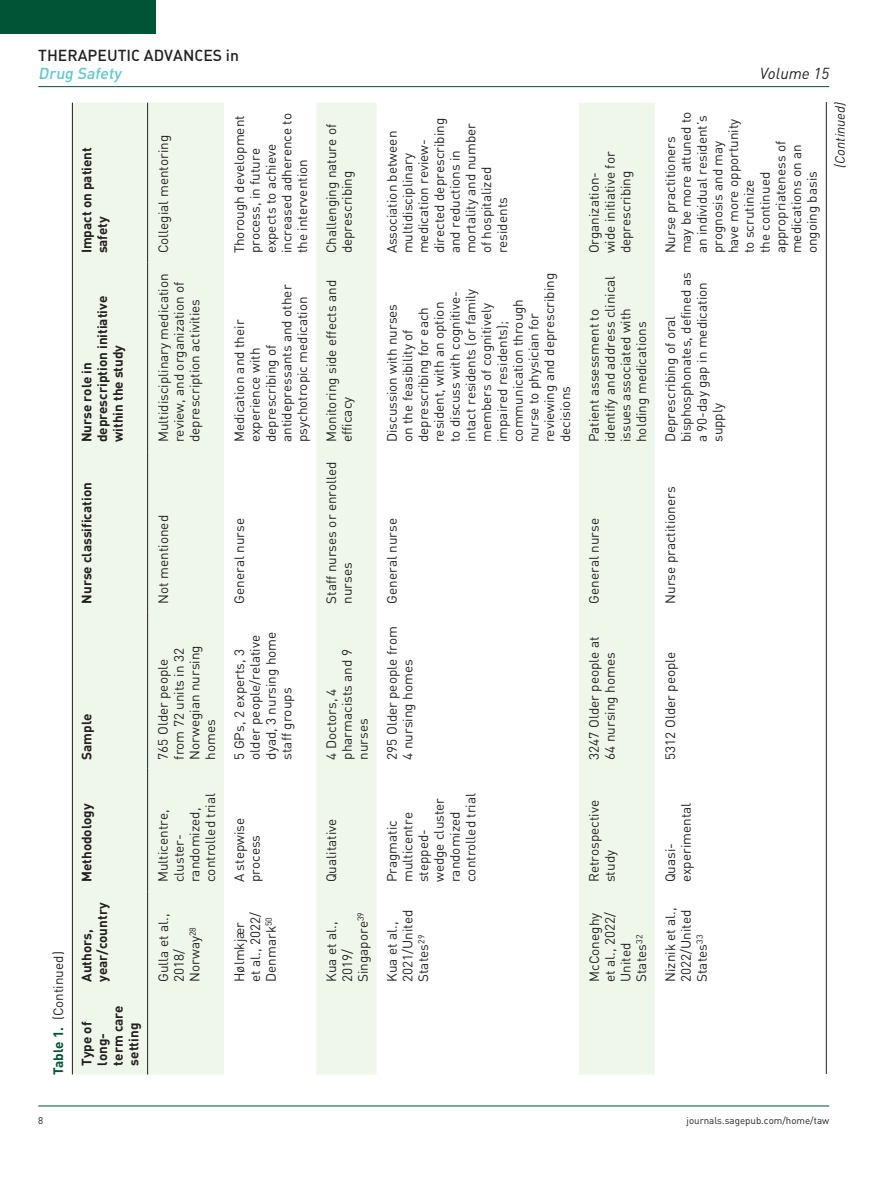
<style>
.page{position:relative;width:893px;height:1191px;background:#fff}
.page>*{position:absolute;margin:0;border:0;box-sizing:border-box;transform-origin:0 0}
.t1{font:15.75px "DIN Medium Alternate";color:#231f20}
.t2{font:italic 15.75px "DIN Medium Alternate";color:#60c7cc}
.t3{font:italic 15.75px "DIN";color:#231f20}
.t4{font:13.5px/15.8px "DIN";color:#231f20}
.t5{font:700 13.5px/15.8px "DIN";color:#231f20}
.t6{font:italic 13.5px "DIN";color:#231f20}
.t7{font:9.75px "DIN";color:#231f20}
.s1{font-weight:700;color:#015436}
</style>
<div class="page">
<hr style="left:38px;top:1105px;width:791px;height:1px;background:#015436">
<div style="left:0;top:0;width:155px;height:34px;background:#015436"></div>
<hr style="left:38px;top:86px;width:791px;height:1px;background:#015436">
<div style="left:73px;top:103px;width:151px;height:971px;background:#eff7ea"></div>
<svg style="left:316px;top:103px;width:510px;height:971px"></svg>
<hr style="left:147px;top:991px;width:1px;height:83px;background:#231f20">
<hr style="left:147px;top:891px;width:1px;height:100px;background:#231f20">
<hr style="left:147px;top:768px;width:1px;height:123px;background:#231f20">
<hr style="left:147px;top:613px;width:1px;height:155px;background:#231f20">
<hr style="left:147px;top:451px;width:1px;height:162px;background:#231f20">
<hr style="left:147px;top:262px;width:1px;height:189px;background:#231f20">
<hr style="left:147px;top:103px;width:1px;height:159px;background:#231f20">
<hr style="left:826px;top:102px;width:1px;height:972px;background:#231f20">
<hr style="left:72px;top:103px;width:1px;height:971px;background:#231f20">
<p class="t1" style="left:38px;top:45px;width:202px">THERAPEUTIC ADVANCES IN</p>
<p class="t2" style="left:38px;top:63px;width:84px">Drug Safety</p>
<p class="t5" style="left:78px;top:253px;width:108px;rotate:-90deg">Impact on patient safety</p>
<p class="t5" style="left:78px;top:442px;width:148px;rotate:-90deg">Nurse role in deprescription initiative within the study</p>
<p class="t5" style="left:78px;top:604px;width:123px;rotate:-90deg">Nurse classification</p>
<p class="t4" style="left:155px;top:253px;width:120px;rotate:-90deg">Collegial mentoring</p>
<p class="t4" style="left:155px;top:442px;width:170px;rotate:-90deg">Multidisciplinary medication review, and organization of deprescription activities</p>
<p class="t4" style="left:155px;top:604px;width:90px;rotate:-90deg">Not mentioned</p>
<p class="t4" style="left:50px;top:1074px;width:125px;rotate:-90deg"><span class="s1">Table 1.</span> (Continued)</p>
<p class="t5" style="left:78px;top:759px;width:48px;rotate:-90deg">Sample</p>
<p class="t5" style="left:78px;top:882px;width:80px;rotate:-90deg">Methodology</p>
<p class="t5" style="left:78px;top:982px;width:81px;rotate:-90deg">Authors, year/country</p>
<p class="t5" style="left:78px;top:1065px;width:61px;rotate:-90deg">Type of long&shy;term care setting</p>
<p class="t4" style="left:155px;top:759px;width:116px;rotate:-90deg">765 Older people from 72 units in 32<br>Norwegian nursing homes</p>
<p class="t4" style="left:155px;top:882px;width:91px;rotate:-90deg">Multicentre, cluster&shy;randomized, controlled trial</p>
<p class="t4" style="left:155px;top:982px;width:70px;rotate:-90deg">Gulla et al.,<br>2018/<br>Norway<sup>28</sup></p>
<p class="t4" style="left:231px;top:253px;width:142px;rotate:-90deg">Thorough development process, in future expects to achieve increased adherence to the intervention</p>
<p class="t4" style="left:231px;top:442px;width:159px;rotate:-90deg">Medication and their experience with deprescribing of antidepressants and other psychotropic medication</p>
<p class="t4" style="left:231px;top:604px;width:87px;rotate:-90deg">General nurse</p>
<p class="t4" style="left:231px;top:759px;width:130px;rotate:-90deg">5 GPs, 2 experts, 3 older people/relative dyad, 3 nursing home staff groups</p>
<p class="t4" style="left:231px;top:882px;width:66px;rotate:-90deg">A stepwise process</p>
<p class="t4" style="left:231px;top:982px;width:71px;rotate:-90deg">Hølmkjær et al., 2022/<br>Denmark<sup>50</sup></p>
<p class="t4" style="left:323px;top:253px;width:131px;rotate:-90deg">Challenging nature of deprescribing</p>
<p class="t4" style="left:323px;top:442px;width:164px;rotate:-90deg">Monitoring side effects and efficacy</p>
<p class="t4" style="left:323px;top:604px;width:144px;rotate:-90deg">Staff nurses or enrolled nurses</p>
<p class="t4" style="left:323px;top:759px;width:112px;rotate:-90deg">4 Doctors, 4 pharmacists and 9 nurses</p>
<p class="t4" style="left:323px;top:882px;width:65px;rotate:-90deg">Qualitative</p>
<p class="t4" style="left:323px;top:982px;width:71px;rotate:-90deg">Kua et al.,<br>2019/<br>Singapore<sup>39</sup></p>
<p class="t4" style="left:384px;top:253px;width:137px;rotate:-90deg">Association between multidisciplinary medication review&shy;directed deprescribing and reductions in mortality and number of hospitalized residents</p>
<p class="t4" style="left:384px;top:442px;width:171px;rotate:-90deg">Discussion with nurses<br>on the feasibility of deprescribing for each resident, with an option<br>to discuss with cognitive&shy;intact residents (or family members of cognitively impaired residents); communication through nurse to physician for reviewing and deprescribing decisions</p>
<p class="t4" style="left:384px;top:604px;width:87px;rotate:-90deg">General nurse</p>
<p class="t4" style="left:384px;top:759px;width:135px;rotate:-90deg">295 Older people from<br>4 nursing homes</p>
<p class="t4" style="left:384px;top:882px;width:91px;rotate:-90deg">Pragmatic multicentre stepped&shy;wedge cluster randomized controlled trial</p>
<p class="t4" style="left:384px;top:982px;width:74px;rotate:-90deg">Kua et al.,<br>2021/United<br>States<sup>29</sup></p>
<p class="t4" style="left:586px;top:253px;width:104px;rotate:-90deg">Organization&shy;wide initiative for deprescribing</p>
<p class="t4" style="left:586px;top:442px;width:168px;rotate:-90deg">Patient assessment to identify and address clinical issues associated with holding medications</p>
<p class="t3" style="left:760px;top:63px;width:71px">Volume 15</p>
<p class="t4" style="left:662px;top:253px;width:143px;rotate:-90deg">Nurse practitioners may be more attuned to an individual resident’s prognosis and may have more opportunity to scrutinize<br>the continued appropriateness of medications on an ongoing basis</p>
<p class="t6" style="left:831px;top:168px;width:67px;rotate:-90deg">(Continued)</p>
<p class="t4" style="left:662px;top:442px;width:171px;rotate:-90deg">Deprescribing of oral bisphosphonates, defined as a 90-day gap in medication supply</p>
<p class="t4" style="left:586px;top:604px;width:87px;rotate:-90deg">General nurse</p>
<p class="t4" style="left:586px;top:759px;width:125px;rotate:-90deg">3247 Older people at<br>64 nursing homes</p>
<p class="t4" style="left:586px;top:882px;width:84px;rotate:-90deg">Retrospective study</p>
<p class="t4" style="left:586px;top:982px;width:71px;rotate:-90deg">McConeghy et al., 2022/<br>United<br>States<sup>32</sup></p>
<p class="t4" style="left:662px;top:604px;width:119px;rotate:-90deg">Nurse practitioners</p>
<p class="t4" style="left:662px;top:759px;width:110px;rotate:-90deg">5312 Older people</p>
<p class="t4" style="left:662px;top:882px;width:81px;rotate:-90deg">Quasi&shy;experimental</p>
<p class="t4" style="left:662px;top:982px;width:76px;rotate:-90deg">Niznik et al.,<br>2022/United<br>States<sup>33</sup></p>
<p class="t7" style="left:38px;top:1114px;width:7px">8</p>
<p class="t7" style="left:687px;top:1114px;width:144px">journals.sagepub.com/home/taw</p>
</div>
